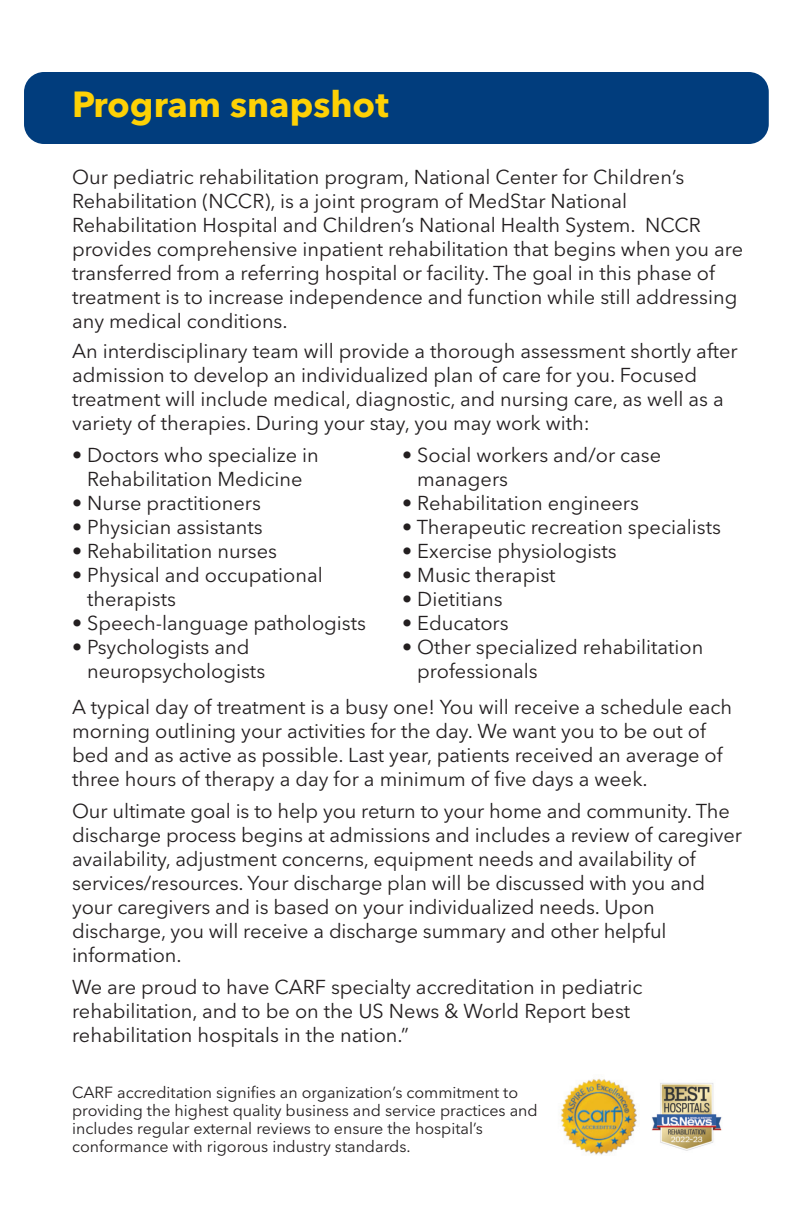
<style>
.page{position:relative;width:794px;height:1224px;background:#fff}
.page>*{position:absolute;margin:0;border:0;box-sizing:border-box;transform-origin:0 0}
.t1{font:700 36px "Avenir Next LT Pro";color:#fed105}
.t2{font:20px/24px "Avenir Next LT Pro";color:#231f20}
.t3{font:16px/18px "Avenir Next LT Pro";color:#231f20}
</style>
<div class="page">
<div style="left:24px;top:72px;width:744px;height:72px;background:#013d7d;border-radius:20px"></div>
<img style="left:560px;top:1078px;width:77px;height:77px">
<img style="left:652px;top:1083px;width:70px;height:68px">
<h1 class="t1" style="left:72px;top:90px;width:318px">Program snapshot</h1>
<p class="t2" style="left:72px;top:166px;width:672px">Our pediatric rehabilitation program, National Center for Children’s Rehabilitation (NCCR), is a joint program of MedStar National Rehabilitation Hospital and Children’s National Health System. NCCR provides comprehensive inpatient rehabilitation that begins when you are transferred from a referring hospital or facility. The goal in this phase of treatment is to increase independence and function while still addressing any medical conditions.</p>
<p class="t2" style="left:72px;top:340px;width:666px">An interdisciplinary team will provide a thorough assessment shortly after admission to develop an individualized plan of care for you. Focused treatment will include medical, diagnostic, and nursing care, as well as a variety of therapies. During your stay, you may work with:</p>
<p class="t2" style="left:72px;top:444px;width:248px;text-align:center">• Doctors who specialize in<br>Rehabilitation Medicine</p>
<p class="t2" style="left:72px;top:492px;width:190px">• Nurse practitioners</p>
<p class="t2" style="left:72px;top:516px;width:192px">• Physician assistants</p>
<p class="t2" style="left:72px;top:540px;width:206px">• Rehabilitation nurses</p>
<p class="t2" style="left:87px;top:564px;width:237px;text-indent:-15px">• Physical and occupational therapists</p>
<p class="t2" style="left:72px;top:612px;width:295px">• Speech-language pathologists</p>
<p class="t2" style="left:87px;top:636px;width:179px;text-indent:-15px">• Psychologists and neuropsychologists</p>
<p class="t2" style="left:72px;top:696px;width:661px">A typical day of treatment is a busy one! You will receive a schedule each morning outlining your activities for the day. We want you to be out of bed and as active as possible. Last year, patients received an average of three hours of therapy a day for a minimum of five days a week.</p>
<p class="t2" style="left:72px;top:800px;width:671px">Our ultimate goal is to help you return to your home and community. The discharge process begins at admissions and includes a review of caregiver availability, adjustment concerns, equipment needs and availability of services/resources. Your discharge plan will be discussed with you and your caregivers and is based on your individualized needs. Upon discharge, you will receive a discharge summary and other helpful information.</p>
<p class="t2" style="left:72px;top:976px;width:571px">We are proud to have CARF specialty accreditation in pediatric rehabilitation, and to be on the US News &amp; World Report best rehabilitation hospitals in the nation.”</p>
<p class="t3" style="left:72px;top:1084px;width:467px">CARF accreditation signifies an organization’s commitment to providing the highest quality business and service practices and includes regular external reviews to ensure the hospital’s conformance with rigorous industry standards.</p>
<p class="t2" style="left:417px;top:445px;width:245px;text-indent:-15px">• Social workers and/or case managers</p>
<p class="t2" style="left:402px;top:493px;width:238px">• Rehabilitation engineers</p>
<p class="t2" style="left:402px;top:517px;width:320px">• Therapeutic recreation specialists</p>
<p class="t2" style="left:402px;top:541px;width:216px">• Exercise physiologists</p>
<p class="t2" style="left:402px;top:565px;width:155px">• Music therapist</p>
<p class="t2" style="left:402px;top:589px;width:102px">• Dietitians</p>
<p class="t2" style="left:402px;top:613px;width:108px">• Educators</p>
<p class="t2" style="left:417px;top:637px;width:287px;text-indent:-15px">• Other specialized rehabilitation professionals</p>
</div>
